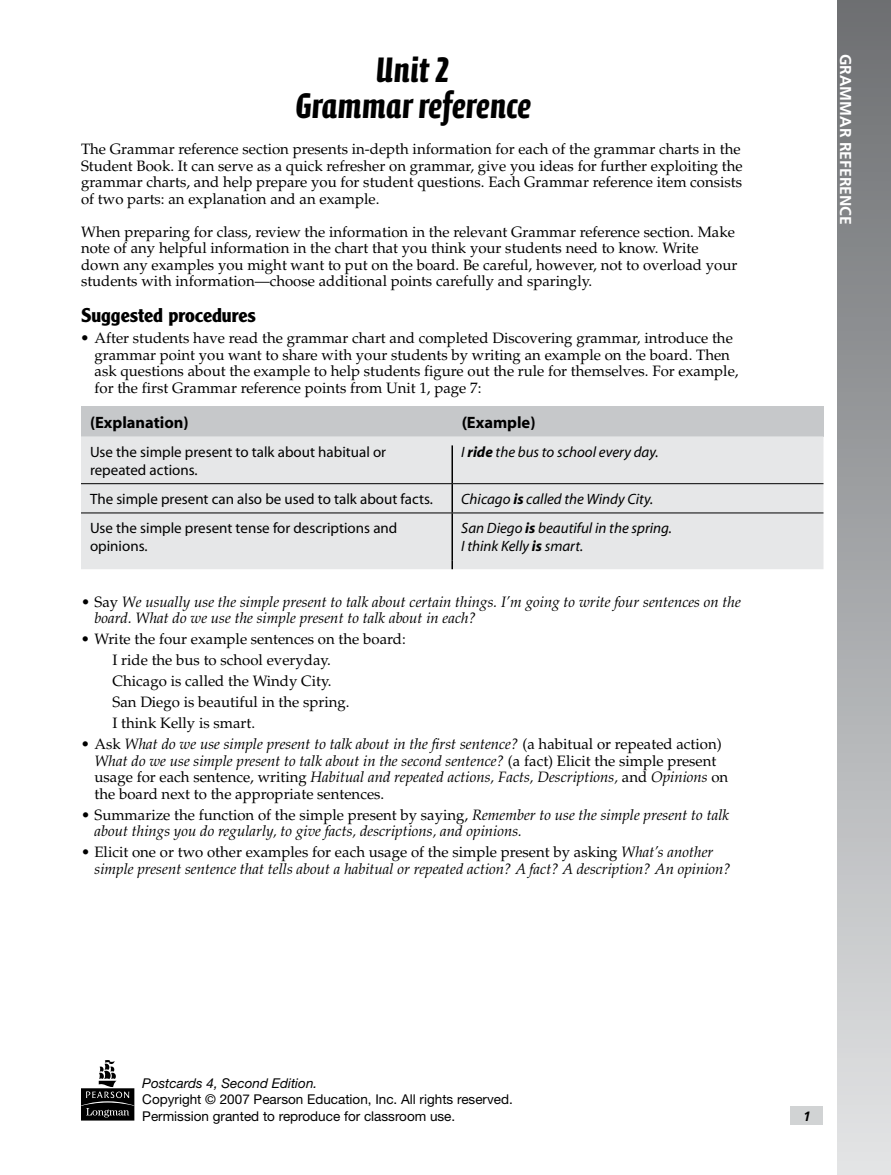
<style>
.page{position:relative;width:891px;height:1175px;background:#fff}
.page>*{position:absolute;margin:0;border:0;box-sizing:border-box;transform-origin:0 0}
.t1{font:700 36px/36px "Calcite Pro";color:#000;text-align:center}
.t2{font:700 19.5px "Clearface Gothic LH";color:#000}
.t3{font:700 16.5px "Myriad";color:#000}
.t4{font:700 15.75px "Frutiger";color:#fff}
.t5{font:15px/16.5px "Palatino";color:#000}
.t6{font:italic 15px/16.5px "Palatino";color:#000}
.t7{font:15px/18px "Myriad";color:#000}
.t8{font:italic 15px/18px "Myriad";color:#000}
.t9{font:13.5px/16.5px "Helvetica Neue";color:#000}
.t10{font:italic 13.5px "Helvetica Neue";color:#000}
.s1{font-family:"Frutiger";font-weight:700}
.s2{font-family:"Frutiger";font-size:15px}
.s3{font-weight:700}
.s4{font-style:normal}
</style>
<div class="page">
<div style="left:837px;top:0;width:54px;height:1174px;background:linear-gradient(to bottom,#6c6e71,#e2e4e5)"></div>
<div style="left:81px;top:406px;width:743px;height:30px;background:#c6c8ca"></div>
<div style="left:81px;top:436px;width:743px;height:133px;background:#e6e7e8"></div>
<hr style="left:452px;top:445px;width:1px;height:38px;background:#000">
<svg style="left:452px;top:484px;width:1px;height:28px"></svg>
<hr style="left:452px;top:513px;width:1px;height:47px;background:#000">
<hr style="left:81px;top:483px;width:371px;height:1px;background:#000">
<hr style="left:452px;top:483px;width:372px;height:1px;background:#000">
<hr style="left:81px;top:512px;width:371px;height:1px;background:#000">
<hr style="left:452px;top:512px;width:372px;height:1px;background:#000">
<div style="left:790px;top:1106px;width:34px;height:18px;background:#d1d3d4"></div>
<svg style="left:81px;top:1060px;width:53px;height:60px"></svg>
<h1 class="t1" style="left:295px;top:52px;width:237px">Unit 2<br>Grammar reference</h1>
<p class="t5" style="left:81px;top:141px;width:663px">The Grammar reference section presents in-depth information for each of the grammar charts in the Student Book. It can serve as a quick refresher on grammar, give you ideas for further exploiting the grammar charts, and help prepare you for student questions. Each Grammar reference item consists of two parts: an explanation and an example.</p>
<p class="t5" style="left:81px;top:224px;width:658px">When preparing for class, review the information in the relevant Grammar reference section. Make note of any helpful information in the chart that you think your students need to know. Write down any examples you might want to put on the board. Be careful, however, not to overload your students with information—choose additional points carefully and sparingly.</p>
<h2 class="t2" style="left:81px;top:304px;width:176px">Suggested procedures</h2>
<p class="t5" style="left:94px;top:330px;width:646px;text-indent:-14px"><span class="s1">•</span> After students have read the grammar chart and completed Discovering grammar, introduce the grammar point you want to share with your students by writing an example on the board. Then ask questions about the example to help students figure out the rule for themselves. For example, for the first Grammar reference points from Unit 1, page 7:</p>
<p class="t3" style="left:90px;top:413px;width:100px">(Explanation)</p>
<p class="t3" style="left:462px;top:413px;width:75px"><span class="s2">(</span>Example)</p>
<p class="t7" style="left:90px;top:443px;width:298px">Use the simple present to talk about habitual or repeated actions.</p>
<p class="t8" style="left:461px;top:443px;width:199px">I <span class="s3">ride</span> the bus to school every day.</p>
<p class="t7" style="left:90px;top:490px;width:345px">The simple present can also be used to talk about facts.</p>
<p class="t8" style="left:461px;top:490px;width:193px">Chicago <span class="s3">is</span> called the Windy City.</p>
<p class="t7" style="left:90px;top:520px;width:309px">Use the simple present tense for descriptions and opinions.</p>
<p class="t8" style="left:461px;top:520px;width:212px">San Diego <span class="s3">is</span> beautiful in the spring.<br>I think Kelly <span class="s3">is</span> smart.</p>
<p class="t6" style="left:94px;top:593px;width:648px;text-indent:-13px"><span class="s4">• Say</span> We usually use the simple present to talk about certain things. I’m going to write four sentences on the board. What do we use the simple present to talk about in each?</p>
<p class="t5" style="left:112px;top:629px;width:295px;line-height:21px;text-indent:-32px">• Write the four example sentences on the board:<br>I ride the bus to school everyday.<br>Chicago is called the Windy City.<br>San Diego is beautiful in the spring.<br>I think Kelly is smart.</p>
<p class="t6" style="left:94px;top:736px;width:635px;text-indent:-14px"><span class="s4">• Ask</span> What do we use simple present to talk about in the first sentence? <span class="s4">(a habitual or repeated action)<br></span>What do we use simple present to talk about in the second sentence? <span class="s4">(a fact) Elicit the simple present usage for each sentence, writing</span> Habitual and repeated actions, Facts, Descriptions, <span class="s4">and</span> Opinions <span class="s4">on the board next to the appropriate sentences.</span></p>
<p class="t6" style="left:94px;top:806px;width:636px;text-indent:-13px"><span class="s4">• Summarize the function of the simple present by saying,</span> Remember to use the simple present to talk about things you do regularly, to give facts, descriptions, and opinions.</p>
<p class="t6" style="left:94px;top:844px;width:638px;text-indent:-13px"><span class="s4">• Elicit one or two other examples for each usage of the simple present by asking</span> What’s another simple present sentence that tells about a habitual or repeated action? A fact? A description? An opinion?</p>
<p class="t10" style="left:142px;top:1074px;width:177px">Postcards 4, Second Edition.</p>
<p class="t9" style="left:142px;top:1090px;width:372px">Copyright © 2007 Pearson Education, Inc. All rights reserved.<br>Permission granted to reproduce for classroom use.</p>
<p class="t4" style="left:855px;top:54px;width:172px;rotate:90deg">GRAMMAR REFERENCE</p>
</div>
